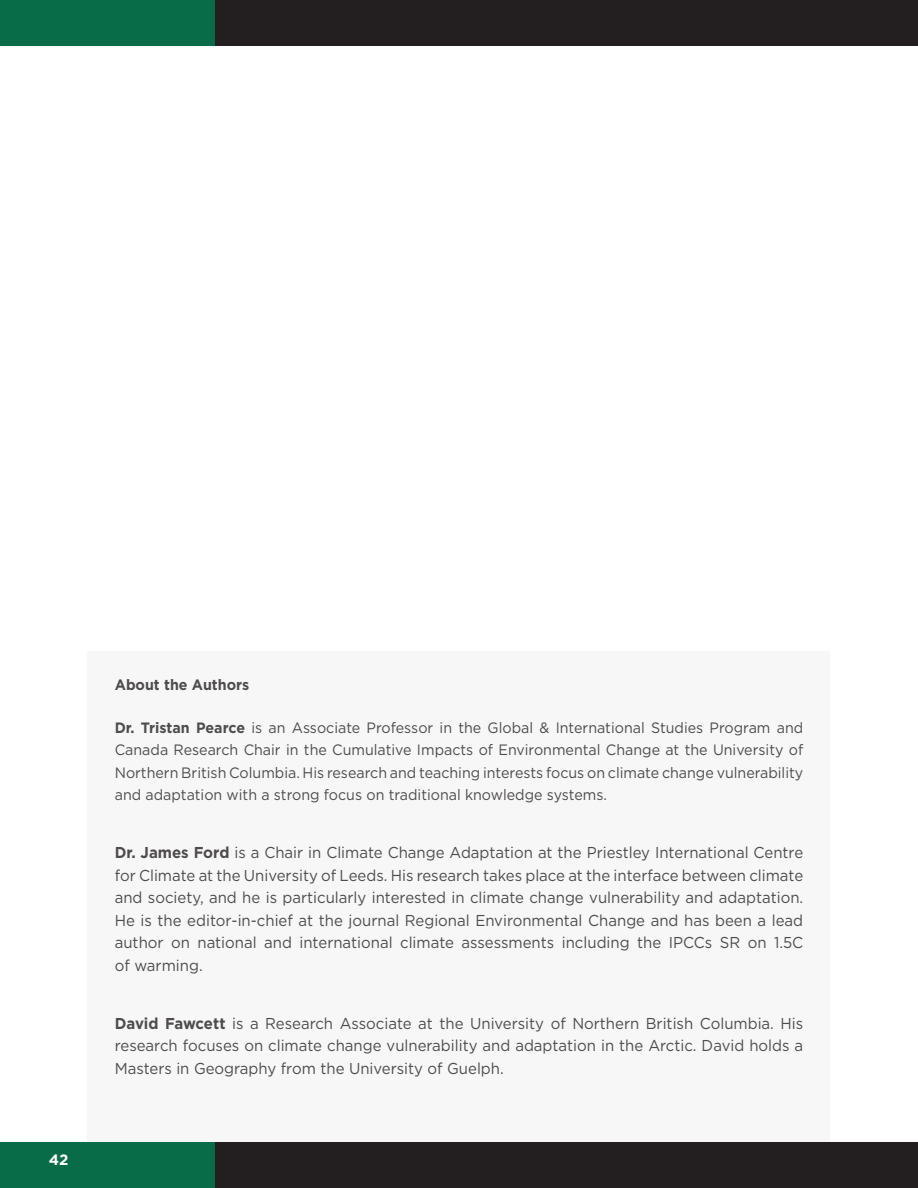
<style>
.page{position:relative;width:918px;height:1188px;background:#fff}
.page>*{position:absolute;margin:0;border:0;box-sizing:border-box;transform-origin:0 0}
.t1{font:15.75px/22.5px "Gotham";color:#231f20;text-align:justify;scale:.95 1}
.t2{font:15px/22.5px "Gotham";color:#231f20;text-align:justify;scale:.95 1}
.t3{font:700 15px "Gotham";color:#231f20;scale:.95 1}
.t4{font:700 15px "Gotham";color:#fff}
.s1{font-weight:700}
</style>
<div class="page">
<div style="left:0;top:1143px;width:215px;height:45px;background:#086c49"></div>
<div style="left:0;top:0;width:215px;height:45px;background:#086c49"></div>
<div style="left:215px;top:1143px;width:703px;height:45px;background:#231f20"></div>
<div style="left:215px;top:0;width:703px;height:45px;background:#231f20"></div>
<div style="left:88px;top:651px;width:742px;height:490px;background:#f5f5f6"></div>
<p class="t4" style="left:49px;top:1150px;width:21px">42</p>
<p class="t3" style="left:115px;top:675px;width:143px">About the Authors</p>
<p class="t2" style="left:115px;top:716px;width:726px"><span class="s1">Dr. Tristan Pearce</span> is an Associate Professor in the Global &amp; International Studies Program and Canada Research Chair in the Cumulative Impacts of Environmental Change at the University of Northern British Columbia. His research and teaching interests focus on climate change vulnerability and adaptation with a strong focus on traditional knowledge systems.</p>
<p class="t1" style="left:115px;top:841px;width:726px"><span class="s1">Dr. James Ford</span> is a Chair in Climate Change Adaptation at the Priestley International Centre for Climate at the University of Leeds. His research takes place at the interface between climate and society, and he is particularly interested in climate change vulnerability and adaptation.<br>He is the editor-in-chief at the journal Regional Environmental Change and has been a lead author on national and international climate assessments including the IPCCs SR on 1.5C of warming.</p>
<p class="t1" style="left:115px;top:1012px;width:726px"><span class="s1">David Fawcett</span> is a Research Associate at the University of Northern British Columbia. His research focuses on climate change vulnerability and adaptation in the Arctic. David holds a Masters in Geography from the University of Guelph.</p>
</div>
